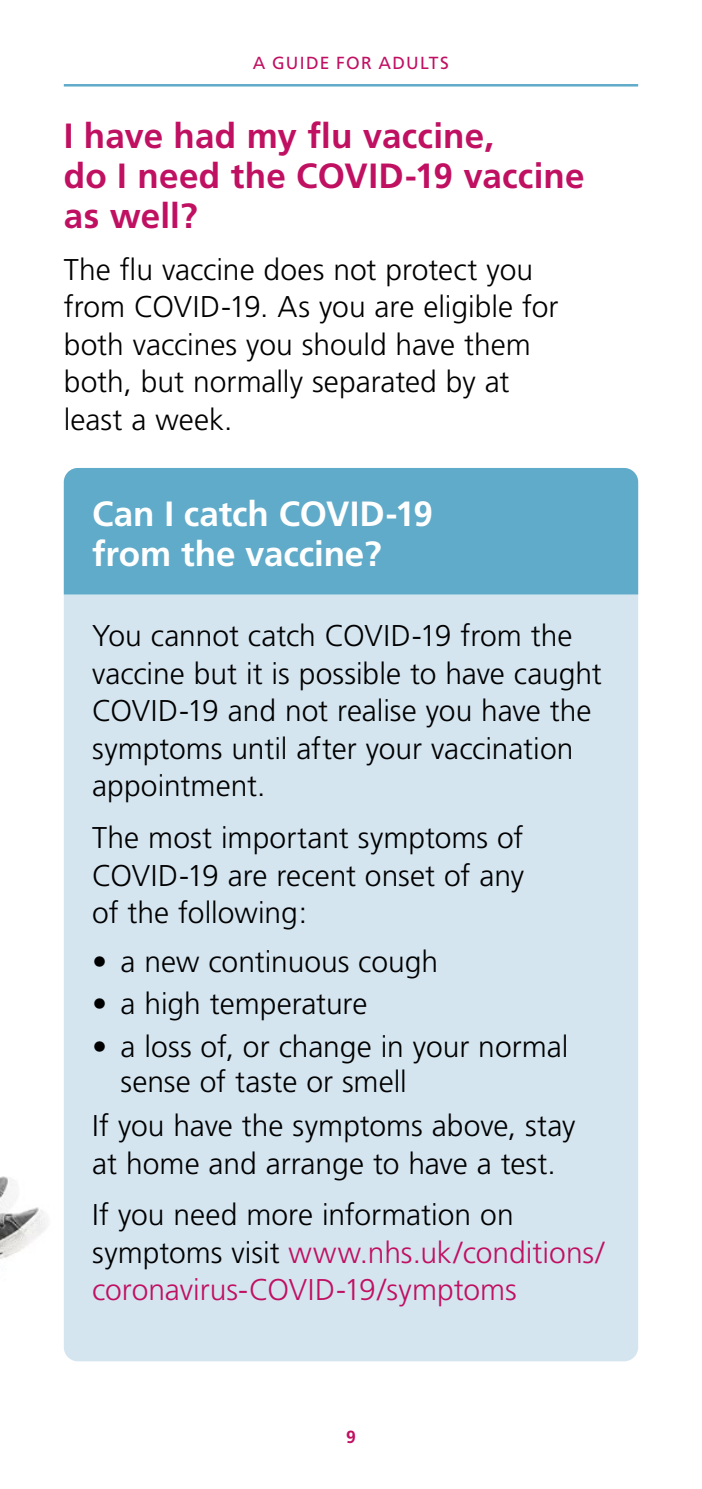
<style>
.page{position:relative;width:702px;height:1489px;background:#fff}
.page>*{position:absolute;margin:0;border:0;box-sizing:border-box;transform-origin:0 0}
.Subtitle{font:700 35px/40px "Frutiger";letter-spacing:.005em;color:#c01062}
.Subtitle-2{font:700 35px/40px "Frutiger";letter-spacing:-.005em;color:#fff}
.Body{font:300 30px/37.5px "Frutiger";color:#000}
.Body-2{font:300 30px/37.5px "Frutiger";color:#c01062}
.t1{font:17.5px "Frutiger";letter-spacing:.07em;color:#c01062}
.t2{font:700 17.5px "Frutiger";color:#c01062}
.s1{color:#000}
</style>
<div class="page">
<hr style="left:64px;top:84px;width:574px;height:2px;background:#5fabc9">
<img style="left:0;top:504px;width:118px;height:858px">
<div style="left:64px;top:468px;width:574px;height:893px;background:#d4e5f0;border-radius:14px"></div>
<div style="left:64px;top:468px;width:574px;height:126px;background:#5fabc9"></div>
<p class="t1" style="left:253px;top:52px;width:197px">A GUIDE FOR ADULTS</p>
<p class="Subtitle" style="left:64px;top:115px;width:522px">I have had my flu vaccine,<br>do I need the COVID-19 vaccine as well?</p>
<p class="Body" style="left:64px;top:250px;width:496px">The flu vaccine does not protect you from COVID-19. As you are eligible for both vaccines you should have them both, but normally separated by at least a week.</p>
<p class="Subtitle-2" style="left:92px;top:493px;width:342px">Can I catch COVID-19 from the vaccine?</p>
<p class="Body" style="left:92px;top:617px;width:511px">You cannot catch COVID-19 from the vaccine but it is possible to have caught<br>COVID-19 and not realise you have the symptoms until after your vaccination appointment.</p>
<p class="Body" style="left:92px;top:819px;width:433px;text-align:justify">The most important symptoms of COVID-19 are recent onset of any of the following:</p>
<p class="Body" style="left:92px;top:943px;width:347px">• a new continuous cough</p>
<p class="Body" style="left:92px;top:985px;width:277px">• a high temperature</p>
<p class="Body" style="left:120px;top:1028px;width:449px;line-height:35px;text-indent:-28px">• a loss of, or change in your normal sense of taste or smell</p>
<p class="Body" style="left:92px;top:1106px;width:485px">If you have the symptoms above, stay at home and arrange to have a test.</p>
<p class="Body-2" style="left:92px;top:1196px;width:513px"><span class="s1">If you need more information on symptoms visit</span> www.nhs.uk/conditions/ coronavirus-COVID-19/symptoms</p>
<p class="t2" style="left:346px;top:1426px;width:11px">9</p>
</div>
